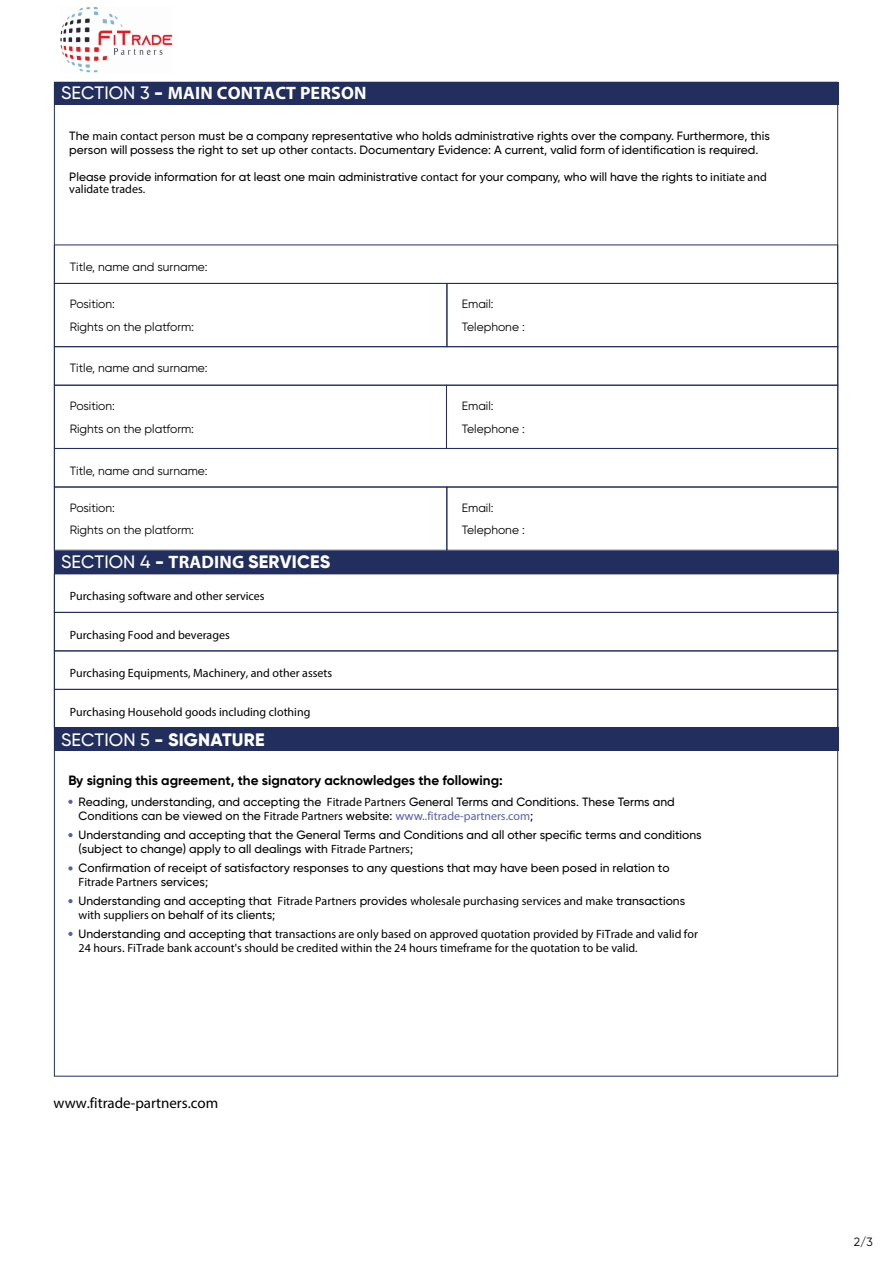
<style>
.page{position:relative;width:893px;height:1263px;background:#fff}
.page>*{position:absolute;margin:0;border:0;box-sizing:border-box;transform-origin:0 0}
.t1{font:800 18px "Gilroy";letter-spacing:.01em;color:#fff}
.t2{font:700 18px "Myriad Pro";letter-spacing:.01em;color:#fff}
.t3{font:15px "Myriad Pro";color:#000}
.t4{font:700 13.5px "Gilroy";color:#000}
.t5{font:500 12px/13.5px "Gilroy";color:#000}
.t6{font:12px/13.5px "Myriad Pro";color:#000}
.t7{font:12px "Gilroy";color:#000}
.s1{font-family:"Gilroy";font-weight:500}
.s2{font-family:"Gilroy";font-weight:800}
.s3{font-family:"Myriad Pro";font-weight:400}
.s4{font-weight:500}
.s5{font-family:"Myriad Pro";font-weight:700}
.s6{color:#5a60ab}
.s7{font-family:"Myriad Pro";font-weight:400;color:#5a60ab}
</style>
<div class="page">
<div style="left:54px;top:82px;width:784px;height:23px;background:#212e5e"></div>
<div style="left:54px;top:551px;width:784px;height:22px;background:#212e5e"></div>
<div style="left:54px;top:487px;width:393px;height:64px;border:1px solid #212e5e"></div>
<div style="left:446px;top:487px;width:392px;height:64px;border:1px solid #212e5e"></div>
<div style="left:54px;top:245px;width:784px;height:39px;border:1px solid #212e5e"></div>
<div style="left:54px;top:573px;width:784px;height:40px;border:1px solid #212e5e"></div>
<div style="left:54px;top:612px;width:784px;height:39px;border:1px solid #212e5e"></div>
<div style="left:54px;top:650px;width:784px;height:40px;border:1px solid #212e5e"></div>
<div style="left:54px;top:689px;width:784px;height:39px;border:1px solid #212e5e"></div>
<div style="left:54px;top:346px;width:784px;height:40px;border:1px solid #212e5e"></div>
<div style="left:54px;top:448px;width:784px;height:39px;border:1px solid #212e5e"></div>
<div style="left:54px;top:728px;width:784px;height:23px;background:#212e5e"></div>
<svg style="left:68px;top:800px;width:5px;height:4px"></svg>
<svg style="left:68px;top:833px;width:5px;height:4px"></svg>
<svg style="left:68px;top:866px;width:5px;height:4px"></svg>
<svg style="left:68px;top:899px;width:5px;height:4px"></svg>
<svg style="left:68px;top:932px;width:5px;height:4px"></svg>
<img style="left:60px;top:7px;width:112px;height:65px">
<h1 class="t2" style="left:61px;top:81px;width:307px"><span class="s1">SECTION 3</span> <span class="s2">-</span> MAIN CONTACT PERSON</h1>
<p class="t5" style="left:69px;top:129px;width:702px">The <span class="s3">main contact person</span> must be a company representative who holds administrative rights over the company. Furthermore, this person will possess the right to set up other <span class="s3">contacts</span>. Documentary Evidence: A current, valid form of identification is required.</p>
<p class="t5" style="left:69px;top:169px;width:699px">Please provide information for at least one main administrative <span class="s3">contact</span> for your company, who will have the rights to <span class="s3">initiate and</span></p>
<p class="t6" style="left:69px;top:182px;width:77px">validate trades.</p>
<p class="t7" style="left:70px;top:260px;width:139px">Title, name and surname:</p>
<p class="t7" style="left:70px;top:296px;width:47px">Position:</p>
<p class="t7" style="left:70px;top:319px;width:126px">Rights on the platform:</p>
<p class="t7" style="left:70px;top:361px;width:139px">Title, name and surname:</p>
<p class="t7" style="left:70px;top:398px;width:47px">Position:</p>
<p class="t7" style="left:70px;top:421px;width:126px">Rights on the platform:</p>
<p class="t7" style="left:70px;top:463px;width:139px">Title, name and surname:</p>
<p class="t7" style="left:70px;top:500px;width:47px">Position:</p>
<p class="t7" style="left:70px;top:523px;width:126px">Rights on the platform:</p>
<h1 class="t1" style="left:61px;top:550px;width:271px"><span class="s4">SECTION 4</span> - <span class="s5">TRADING</span> SERVICES</h1>
<p class="t6" style="left:70px;top:589px;width:196px">Purchasing software and other services</p>
<p class="t6" style="left:70px;top:628px;width:162px">Purchasing Food and beverages</p>
<p class="t6" style="left:70px;top:666px;width:264px">Purchasing Equipments, Machinery, and other assets</p>
<p class="t6" style="left:70px;top:704px;width:242px">Purchasing Household goods including clothing</p>
<p class="t7" style="left:462px;top:296px;width:33px">Email:</p>
<p class="t7" style="left:462px;top:319px;width:64px">Telephone :</p>
<p class="t7" style="left:462px;top:398px;width:33px">Email:</p>
<p class="t7" style="left:462px;top:421px;width:64px">Telephone :</p>
<p class="t7" style="left:462px;top:500px;width:33px">Email:</p>
<p class="t7" style="left:462px;top:523px;width:64px">Telephone :</p>
<h1 class="t1" style="left:61px;top:728px;width:205px"><span class="s4">SECTION 5</span> - SIGNATURE</h1>
<p class="t4" style="left:68px;top:772px;width:436px">By signing this agreement, the signatory acknowledges the following:</p>
<p class="t5" style="left:79px;top:795px;width:598px">Reading, understanding, and accepting the <span class="s3">Fitrade Partners</span> General Terms and Conditions. These Terms and<br>Conditions can be viewed on the <span class="s3">Fitrade Partners</span> website: <span class="s6">www.</span><span class="s7">.fitrade-partners.com</span>;</p>
<p class="t5" style="left:79px;top:828px;width:625px">Understanding and accepting that the General Terms and Conditions and all other specific terms and conditions (subject to change) apply to all dealings with <span class="s3">Fitrade Partners</span>;</p>
<p class="t5" style="left:79px;top:861px;width:592px">Confirmation of receipt of satisfactory responses to any questions that may have been posed in relation to</p>
<p class="t6" style="left:79px;top:875px;width:131px">Fitrade Partners <span class="s1">services;</span></p>
<p class="t5" style="left:79px;top:894px;width:608px">Understanding and accepting that <span class="s3">Fitrade Partners</span> provides <span class="s3">wholesale purchasing services and make</span> transactions <span class="s3">with suppliers</span> on behalf of its clients;</p>
<p class="t6" style="left:79px;top:927px;width:621px"><span class="s1">Understanding and accepting that</span> transactions are only based on approved quotation provided by FiTrade and valid for<br>24 hours<span class="s1">.</span> FiTrade bank account's should be credited within the 24 hours timeframe for the quotation to be valid.</p>
<p class="t3" style="left:54px;top:1093px;width:166px">www.fitrade-partners.com</p>
<p class="t7" style="left:854px;top:1235px;width:21px">2/3</p>
</div>
